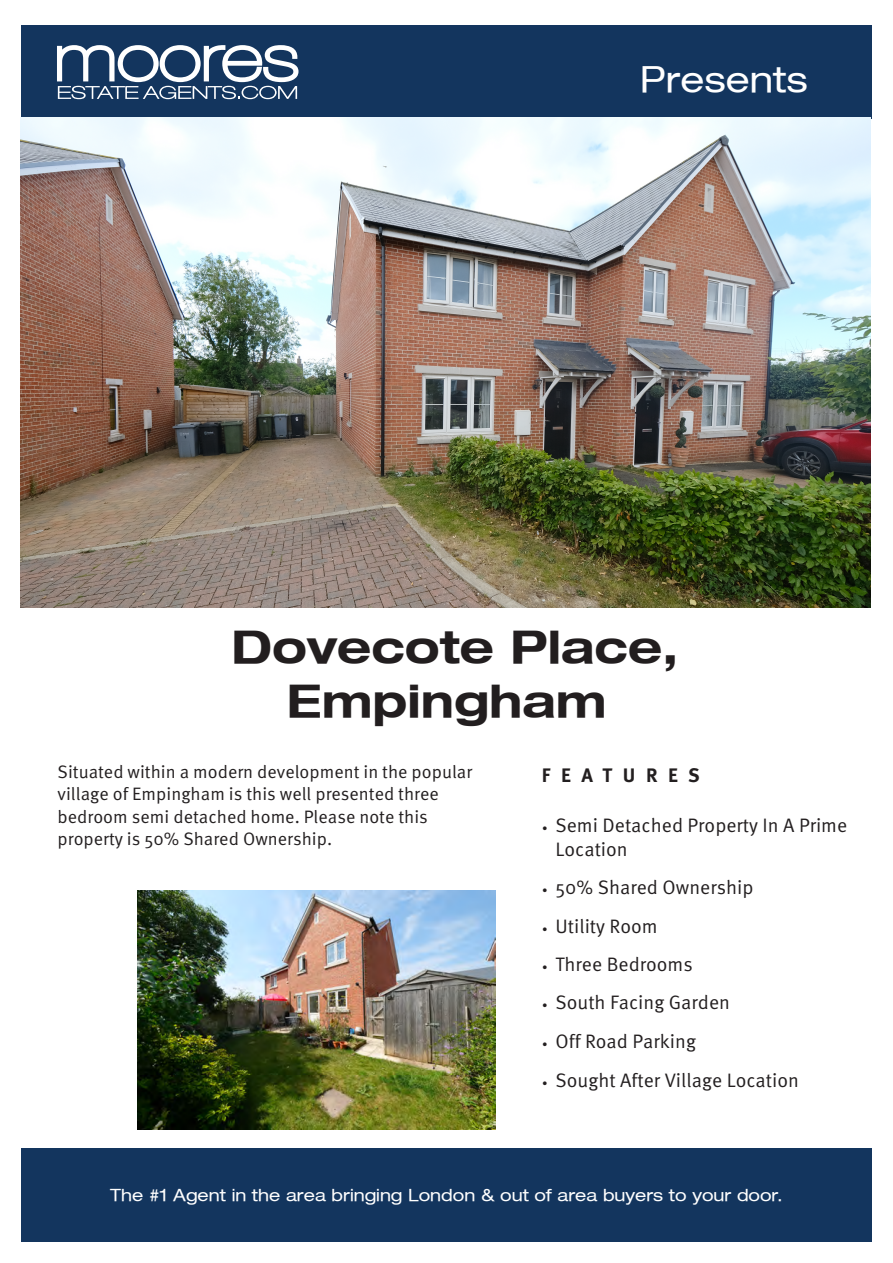
<style>
.page{position:relative;width:893px;height:1263px;background:#fff}
.page>*{position:absolute;margin:0;border:0;box-sizing:border-box;transform-origin:0 0}
.t1{font:700 expanded 45px/54px "Helvetica Neue LT";color:#221e1f;text-align:center}
.t2{font:expanded 36px "Helvetica Neue LT";color:#fff}
.t3{font:19.5px/23.4px "Meta Pro";color:#231f20}
.t4{font:700 19.5px "Meta Pro";letter-spacing:.54em;color:#231f20}
.t5{font:18px/22.5px "Meta Pro";color:#231f20}
.t6{font:expanded 16.8px "Helvetica Neue LT";color:#fff}
.s1{font-family:"Meta Pro Norm";font-size:10.5px}
</style>
<div class="page">
<div style="left:21px;top:1148px;width:851px;height:94px;background:#13355e"></div>
<img style="left:137px;top:890px;width:359px;height:239px">
<div style="left:21px;top:26px;width:851px;height:93px;background:#13355e"></div>
<svg style="left:57px;top:45px;width:241px;height:54px"></svg>
<img style="left:21px;top:118px;width:849px;height:489px">
<h2 class="t2" style="left:640px;top:57px;width:170px">Presents</h2>
<h1 class="t1" style="left:231px;top:619px;width:449px">Dovecote Place,<br>Empingham</h1>
<p class="t5" style="left:58px;top:761px;width:416px">Situated within a modern development in the popular village of Empingham is this well presented three bedroom semi detached home. Please note this property is 50% Shared Ownership.</p>
<p class="t4" style="left:542px;top:760px;width:160px">FEATURES</p>
<p class="t3" style="left:555px;top:814px;width:293px;text-indent:-14px"><span class="s1">•</span> Semi Detached Property In A Prime<br>Location</p>
<p class="t3" style="left:542px;top:876px;width:213px"><span class="s1">•</span> 50% Shared Ownership</p>
<p class="t3" style="left:542px;top:915px;width:117px"><span class="s1">•</span> Utility Room</p>
<p class="t3" style="left:542px;top:953px;width:152px"><span class="s1">•</span> Three Bedrooms</p>
<p class="t3" style="left:542px;top:991px;width:190px"><span class="s1">•</span> South Facing Garden</p>
<p class="t3" style="left:542px;top:1030px;width:156px"><span class="s1">•</span> Off Road Parking</p>
<p class="t3" style="left:542px;top:1069px;width:258px"><span class="s1">•</span> Sought After Village Location</p>
<p class="t6" style="left:110px;top:1185px;width:674px">The #1 Agent in the area bringing London &amp; out of area buyers to your door.</p>
</div>
